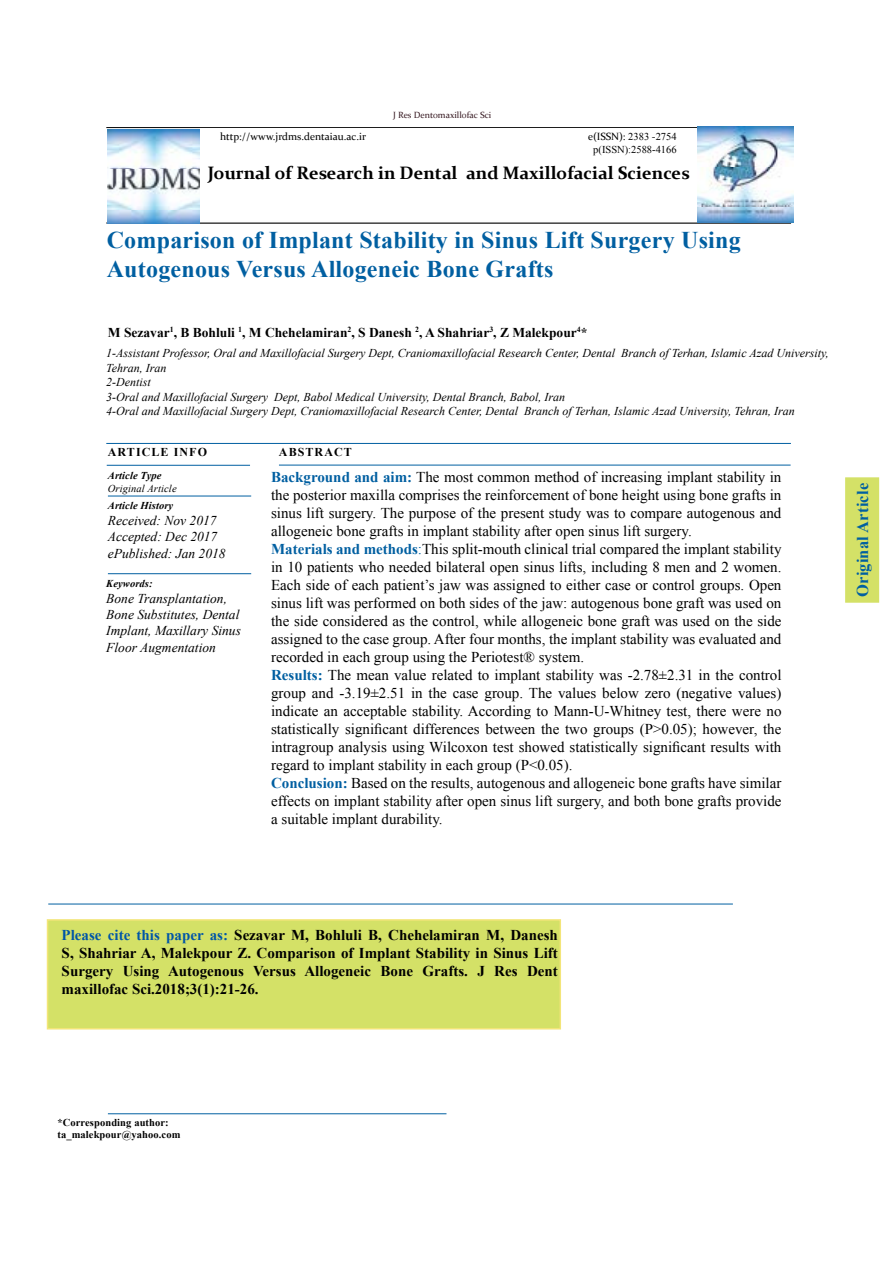
<style>
.page{position:relative;width:893px;height:1263px;background:#fff}
.page>*{position:absolute;margin:0;border:0;box-sizing:border-box;transform-origin:0 0}
.t1{font:700 24px/28.8px "Times New Roman";letter-spacing:.01em;color:#005fa1}
.t2{font:700 18px "Constantia";color:#000}
.t3{font:700 16.5px "Times New Roman";letter-spacing:.01em;color:#005fa1}
.t4{font:15px/18px "Times New Roman";color:#000}
.t5{font:700 15px/18px "Times New Roman";color:#000;text-align:justify}
.t6{font:italic 13.5px/16.2px "Times New Roman";color:#000}
.t7{font:700 13.5px "Times New Roman";color:#000}
.t8{font:italic 12px/14.4px "Times New Roman";color:#000}
.t9{font:700 12px "Times New Roman";letter-spacing:.09em;color:#000}
.t10{font:10.5px "Constantia";color:#000}
.t11{font:700 10.5px/12.6px "Times New Roman";letter-spacing:.01em;color:#000}
.t12{font:italic 700 10.5px "Times New Roman";letter-spacing:.01em;color:#000}
.t13{font:10.5px "Times New Roman";color:#000}
.t14{font:italic 10.5px "Times New Roman";letter-spacing:.01em;color:#000}
.t15{font:9px "Constantia";color:#381b23}
.s1{font-family:"Times New Roman"}
.s2{font-weight:700;color:#005fa1}
.s3{color:#005fa1}
.s4{color:#0056a7}
</style>
<div class="page">
<hr style="left:106px;top:127px;width:685px;height:1px;background:#000">
<hr style="left:106px;top:222px;width:685px;height:2px;background:#000">
<hr style="left:106px;top:443px;width:685px;height:1px;background:#005fa1">
<hr style="left:279px;top:465px;width:512px;height:1px;background:#005fa1">
<hr style="left:107px;top:465px;width:143px;height:1px;background:#005fa1">
<hr style="left:108px;top:496px;width:143px;height:1px;background:#005fa1">
<hr style="left:108px;top:573px;width:143px;height:1px;background:#005fa1">
<hr style="left:48px;top:904px;width:685px;height:1px;background:#005fa1">
<div style="left:845px;top:477px;width:34px;height:126px;background:#d4e167;border:2px solid #d4e167"></div>
<hr style="left:108px;top:1113px;width:338px;height:1px;background:#005fa1">
<img style="left:108px;top:130px;width:92px;height:94px">
<img style="left:697px;top:127px;width:96px;height:95px">
<div style="left:47px;top:919px;width:514px;height:110px;background:#d4e167;border:2px solid #f3e579"></div>
<p class="t15" style="left:393px;top:109px;width:100px">J Res Dentomaxillofac Sci</p>
<p class="t10" style="left:220px;top:130px;width:148px">http://www.jrdms.dentaiau.ac.ir</p>
<p class="t10" style="left:588px;top:130px;width:90px">e(ISSN): <span class="s1">2383</span> -<span class="s1">2754</span></p>
<p class="t13" style="left:593px;top:142px;width:85px">p(ISSN):2588-4166</p>
<p class="t2" style="left:208px;top:161px;width:483px">Journal of Research in Dental and Maxillofacial Sciences</p>
<h1 class="t1" style="left:107px;top:225px;width:636px">Comparison of Implant Stability in Sinus Lift Surgery Using<br>Autogenous Versus Allogeneic Bone Grafts</h1>
<p class="t7" style="left:108px;top:323px;width:481px">M Sezavar<sup>1</sup>, B Bohluli <sup>1</sup>, M Chehelamiran<sup>2</sup>, S Danesh <sup>2</sup>, A Shahriar<sup>3</sup>, Z Malekpour<sup>4</sup>*</p>
<p class="t8" style="left:106px;top:346px;width:724px">1-Assistant Professor, Oral and Maxillofacial Surgery Dept, Craniomaxillofacial Research Center, Dental Branch of Terhan, Islamic Azad University, Tehran, Iran<br>2-Dentist<br>3-Oral and Maxillofacial Surgery Dept, Babol Medical University, Dental Branch, Babol, Iran<br>4-Oral and Maxillofacial Surgery Dept, Craniomaxillofacial Research Center, Dental Branch of Terhan, Islamic Azad University, Tehran, Iran</p>
<p class="t9" style="left:108px;top:444px;width:101px">ARTICLE INFO</p>
<p class="t9" style="left:279px;top:444px;width:74px">ABSTRACT</p>
<p class="t12" style="left:108px;top:468px;width:55px">Article Type</p>
<p class="t14" style="left:108px;top:481px;width:70px">Original Article</p>
<p class="t12" style="left:108px;top:498px;width:67px">Article History</p>
<p class="t6" style="left:108px;top:512px;width:119px">Received: Nov 2017<br>Accepted: Dec 2017 ePublished: Jan 2018</p>
<p class="t12" style="left:106px;top:576px;width:48px">Keywords:</p>
<p class="t6" style="left:106px;top:590px;width:136px">Bone Transplantation,<br>Bone Substitutes, Dental<br>Implant, Maxillary Sinus<br>Floor Augmentation</p>
<p class="t4" style="left:271px;top:468px;width:512px"><span class="s2">Background and aim:</span> The most common method of increasing implant stability in the posterior maxilla comprises the reinforcement of bone height using bone grafts in sinus lift surgery. The purpose of the present study was to compare autogenous and allogeneic bone grafts in implant stability after open sinus lift surgery.<br><span class="s2">Materials and methods</span><span class="s3">:</span>This split-mouth clinical trial compared the implant stability in 10 patients who needed bilateral open sinus lifts, including 8 men and 2 women.<br>Each side of each patient’s jaw was assigned to either case or control groups. Open sinus lift was performed on both sides of the jaw: autogenous bone graft was used on the side considered as the control, while allogeneic bone graft was used on the side assigned to the case group. After four months, the implant stability was evaluated and recorded in each group using the Periotest® system.<br><span class="s2">Results:</span> The mean value related to implant stability was -2.78±2.31 in the control group and -3.19±2.51 in the case group. The values below zero (negative values) indicate an acceptable stability. According to Mann-U-Whitney test, there were no statistically significant differences between the two groups (P&gt;0.05); however, the intragroup analysis using Wilcoxon test showed statistically significant results with regard to implant stability in each group (P&lt;0.05).<br><span class="s2">Conclusion:</span> Based on the results, autogenous and allogeneic bone grafts have similar effects on implant stability after open sinus lift surgery, and both bone grafts provide a suitable implant durability.</p>
<p class="t3" style="left:851px;top:597px;width:115px;rotate:-90deg">Original Article</p>
<p class="t5" style="left:62px;top:926px;width:498px"><span class="s4">Please cite this paper as:</span> Sezavar M, Bohluli B, Chehelamiran M, Danesh S, Shahriar A, Malekpour Z. Comparison of Implant Stability in Sinus Lift Surgery Using Autogenous Versus Allogeneic Bone Grafts. J Res Dent maxillofac Sci.2018;3(1):21-26.</p>
<p class="t11" style="left:57px;top:1115px;width:125px">*Corresponding author: ta_malekpour@yahoo.com</p>
</div>
